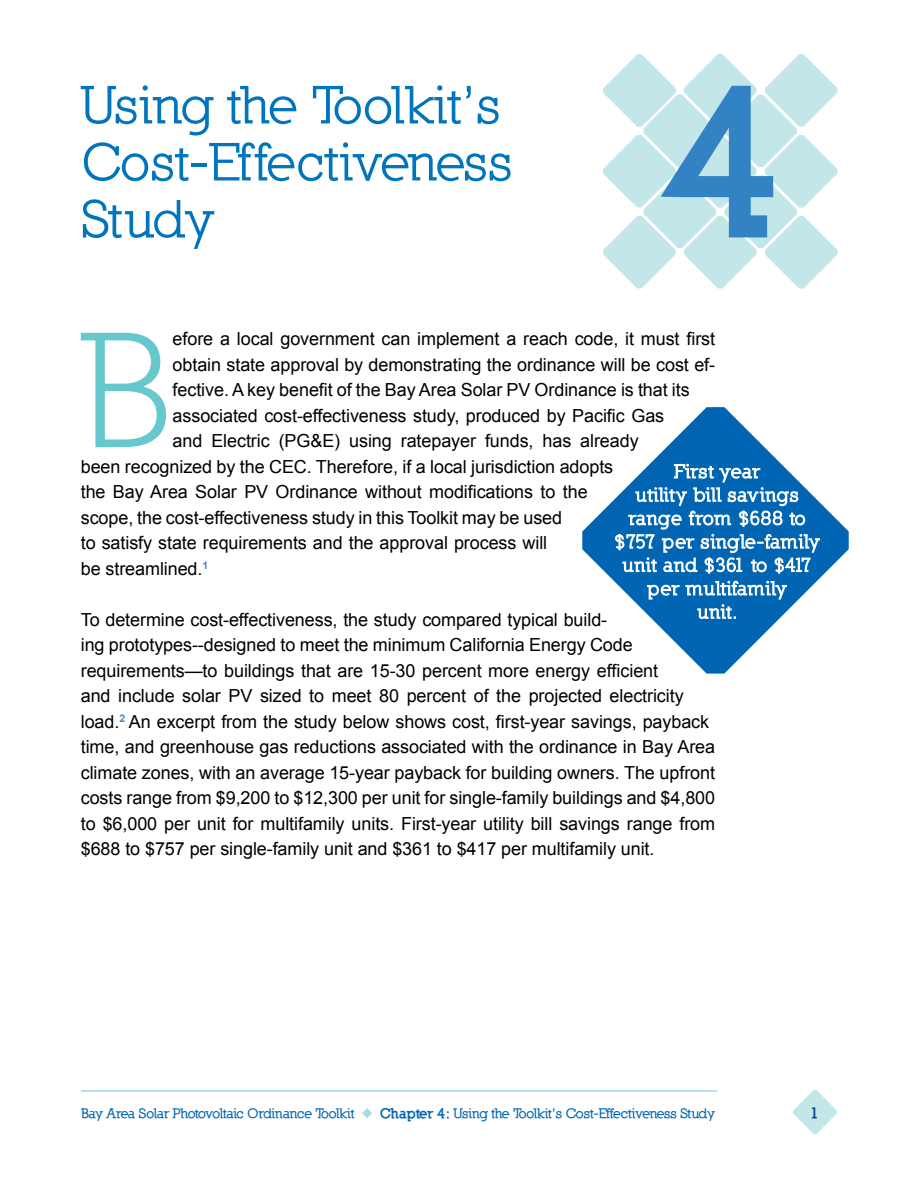
<style>
.page{position:relative;width:918px;height:1188px;background:#fff}
.page>*{position:absolute;margin:0;border:0;box-sizing:border-box;transform-origin:0 0}
.t1{font:900 202.5px "Nilland";color:#3382c4}
.t2{font:168.15px "Nilland";color:#66c8cd}
.t3{font:700 54px/57px "Nilland";letter-spacing:.01em;color:#0074bc}
.t4{font:18px/25.5px "Arial";letter-spacing:-.005em;color:#000}
.t5{font:900 15px "Nilland";color:#004a8f}
.t6{font:800 13.95px "Nilland";letter-spacing:-.015em;color:#0066b3}
.s1{color:#a6dcde}
.s2{font-weight:900}
</style>
<div class="page">
<svg style="left:793px;top:1090px;width:44px;height:44px"></svg>
<hr style="left:81px;top:1091px;width:636px;height:1px;background:#66c8cd">
<svg style="left:582px;top:407px;width:267px;height:267px"></svg>
<svg style="left:647px;top:581px;width:140px;height:38px;background:#3284c2"></svg>
<svg style="left:615px;top:464px;width:205px;height:110px"></svg>
<svg style="left:603px;top:54px;width:235px;height:235px"></svg>
<h3 class="t3" style="left:81px;top:76px;width:433px">Using the Toolkit’s<br>Cost-Effectiveness<br>Study</h3>
<h1 class="t1" style="left:668px;top:35px;width:121px">4</h1>
<h2 class="t2" style="left:78px;top:293px;width:96px">B</h2>
<p class="t4" style="left:173px;top:326px;width:544px">efore a local government can implement a reach code, it must first</p>
<p class="t4" style="left:173px;top:352px;width:544px">obtain state approval by demonstrating the ordinance will be cost ef-</p>
<p class="t4" style="left:173px;top:377px;width:519px">fective. A key benefit of the Bay Area Solar PV Ordinance is that its</p>
<p class="t4" style="left:173px;top:403px;width:493px">associated cost-effectiveness study, produced by Pacific Gas</p>
<p class="t4" style="left:173px;top:428px;width:468px">and Electric (PG&amp;E) using ratepayer funds, has already</p>
<p class="t4" style="left:81px;top:454px;width:534px">been recognized by the CEC. Therefore, if a local jurisdiction adopts</p>
<p class="t4" style="left:81px;top:479px;width:508px">the Bay Area Solar PV Ordinance without modifications to the</p>
<p class="t4" style="left:81px;top:505px;width:483px">scope, the cost-effectiveness study in this Toolkit may be used</p>
<p class="t4" style="left:81px;top:530px;width:468px">to satisfy state requirements and the approval process will</p>
<p class="t4" style="left:81px;top:556px;width:129px">be streamlined.<sup>1</sup></p>
<p class="t4" style="left:81px;top:607px;width:636px">To determine cost-effectiveness, the study compared typical build-<br>ing prototypes--designed to meet the minimum California Energy Code requirements—to buildings that are 15-30 percent more energy efficient<br>and include solar PV sized to meet 80 percent of the projected electricity load.<sup>2</sup> An excerpt from the study below shows cost, first-year savings, payback time, and greenhouse gas reductions associated with the ordinance in Bay Area climate zones, with an average 15-year payback for building owners. The upfront costs range from $9,200 to $12,300 per unit for single-family buildings and $4,800 to $6,000 per unit for multifamily units. First-year utility bill savings range from $688 to $757 per single-family unit and $361 to $417 per multifamily unit.</p>
<p class="t6" style="left:81px;top:1106px;width:635px">Bay Area Solar Photovoltaic Ordinance Toolkit <span class="s1">◆</span> <span class="s2">Chapter 4:</span> Using the Toolkit’s Cost-Effectiveness Study</p>
<p class="t5" style="left:810px;top:1103px;width:10px">1</p>
</div>
